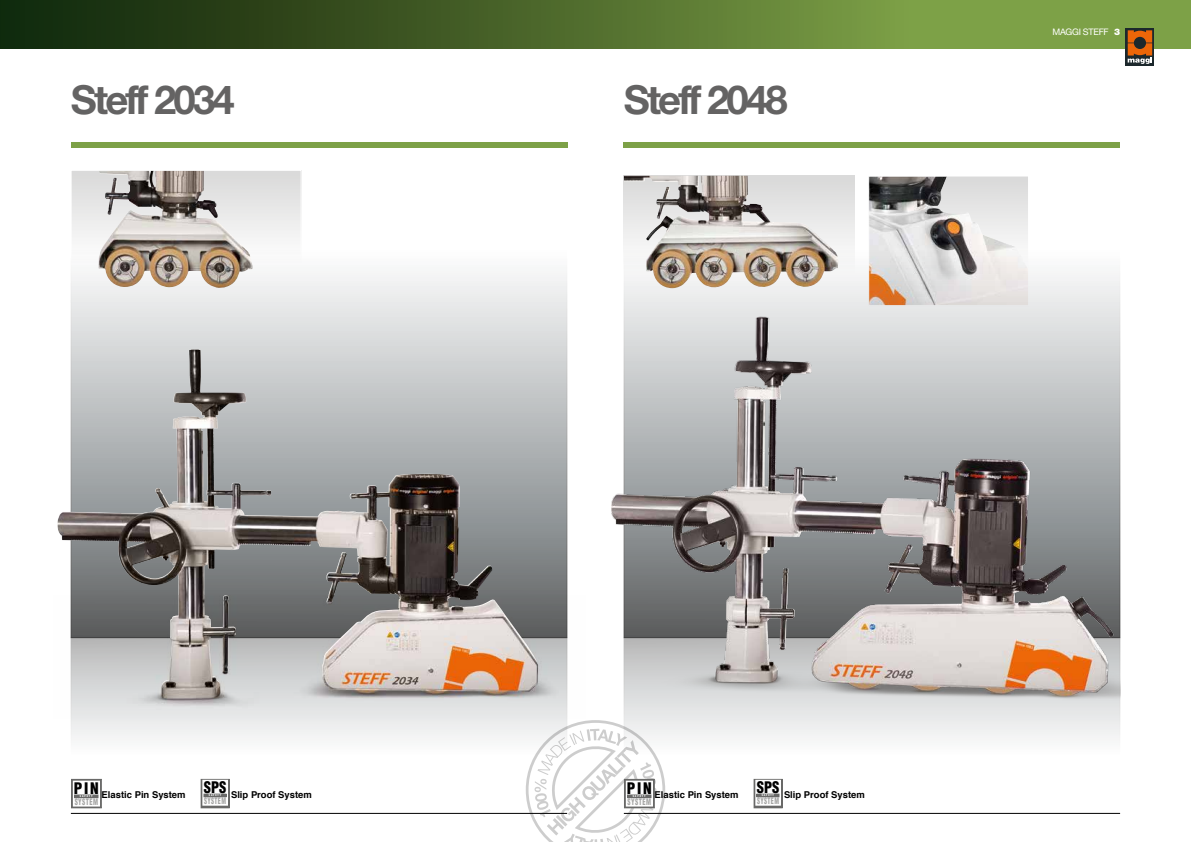
<style>
.page{position:relative;width:1191px;height:842px;background:#fff}
.page>*{position:absolute;margin:0;border:0;box-sizing:border-box;transform-origin:0 0}
.t1{font:700 40px "Helvetica Neue LT Std";letter-spacing:-.07em;color:#646363}
.t2{font:900 condensed 15.6px "Helvetica";letter-spacing:.055em;color:#000;scale:.93 1}
.t3{font:900 condensed 15.6px "Helvetica";letter-spacing:.055em;color:#000}
.t4{font:700 9.4px "Helvetica";color:#000}
.t5{font:9px "Helvetica Neue LT Std";letter-spacing:-.03em;color:#fff}
.t6{font:900 condensed 8.7px "Helvetica";letter-spacing:.06em;color:#a5a5a4;scale:.7 1}
.t7{font:900 condensed 8.7px "Helvetica";letter-spacing:.06em;color:#a5a5a4;scale:.74 1}
.t8{font:900 condensed 2.6px "Helvetica";letter-spacing:.34em;color:#fff}
.t9{font:900 condensed 2.6px "Helvetica";letter-spacing:.34em;color:#fff;scale:1.05 1}
.s1{font-weight:900}
</style>
<div class="page">
<svg style="left:73px;top:170px;width:492px;height:425px"></svg>
<svg style="left:626px;top:175px;width:492px;height:131px"></svg>
<svg style="left:73px;top:718px;width:492px;height:67px"></svg>
<img style="left:870px;top:178px;width:156px;height:126px">
<div style="left:868px;top:176px;width:160px;height:130px;border:1px solid #fff"></div>
<div style="left:624px;top:176px;width:230px;height:137px;background:#ebecec"></div>
<img style="left:624px;top:176px;width:214px;height:113px">
<svg style="left:73px;top:172px;width:226px;height:128px"></svg>
<img style="left:98px;top:172px;width:155px;height:118px">
<div style="left:71px;top:170px;width:230px;height:132px;border:1px solid #fff"></div>
<div style="left:71px;top:142px;width:496px;height:5px;background:#7da147"></div>
<div style="left:624px;top:142px;width:496px;height:5px;background:#7da147"></div>
<svg style="left:526px;top:720px;width:139px;height:122px"></svg>
<img style="left:70px;top:595px;width:498px;height:123px">
<img style="left:57px;top:349px;width:302px;height:349px">
<img style="left:611px;top:306px;width:509px;height:440px">
<div style="left:201px;top:779px;width:28px;height:29px;background:#cfcfcf"></div>
<div style="left:201px;top:779px;width:28px;height:29px;border:1px solid #696968"></div>
<div style="left:203px;top:780px;width:24px;height:25px;background:#fff"></div>
<div style="left:204px;top:794px;width:22px;height:3px;border:1px solid #696968"></div>
<div style="left:71px;top:779px;width:30px;height:29px;border:1px solid #696968"></div>
<div style="left:73px;top:781px;width:26px;height:25px;background:#fff"></div>
<div style="left:75px;top:795px;width:23px;height:3px;border:1px solid #696968"></div>
<div style="left:754px;top:779px;width:28px;height:29px;background:#cfcfcf"></div>
<div style="left:754px;top:779px;width:28px;height:29px;border:1px solid #696968"></div>
<div style="left:756px;top:780px;width:24px;height:25px;background:#fff"></div>
<div style="left:757px;top:794px;width:22px;height:3px;border:1px solid #696968"></div>
<div style="left:624px;top:779px;width:30px;height:29px;border:1px solid #696968"></div>
<div style="left:626px;top:781px;width:26px;height:25px;background:#fff"></div>
<div style="left:627px;top:795px;width:24px;height:3px;border:1px solid #696968"></div>
<svg style="left:0;top:0;width:1191px;height:48px;background:#506d2d"></svg>
<svg style="left:1125px;top:28px;width:29px;height:38px"></svg>
<svg style="left:1127px;top:30px;width:25px;height:34px"></svg>
<hr style="left:624px;top:813px;width:496px;height:1px;background:#000">
<hr style="left:71px;top:813px;width:496px;height:1px;background:#000">
<h1 class="t1" style="left:71px;top:75px;width:165px">Steff 2034</h1>
<h1 class="t1" style="left:624px;top:75px;width:165px">Steff 2048</h1>
<p class="t5" style="left:1052px;top:26px;width:69px">MAGGI steff <span class="s1">3</span></p>
<h2 class="t3" style="left:74px;top:779px;width:26px">PIN</h2>
<p class="t9" style="left:80px;top:795px;width:14px">S AFETY</p>
<p class="t4" style="left:102px;top:787px;width:85px">Elastic Pin System</p>
<p class="t7" style="left:75px;top:796px;width:33px">SYSTEM</p>
<h2 class="t2" style="left:204px;top:778px;width:26px">SPS</h2>
<p class="t8" style="left:209px;top:794px;width:14px">SAFETY</p>
<p class="t4" style="left:231px;top:787px;width:82px">Slip Proof System</p>
<p class="t6" style="left:204px;top:795px;width:33px">SYSTEM</p>
<h2 class="t3" style="left:627px;top:779px;width:26px">PIN</h2>
<p class="t9" style="left:632px;top:795px;width:14px">S AFETY</p>
<p class="t4" style="left:654px;top:787px;width:85px">Elastic Pin System</p>
<p class="t7" style="left:627px;top:796px;width:33px">SYSTEM</p>
<h2 class="t2" style="left:757px;top:778px;width:26px">SPS</h2>
<p class="t8" style="left:762px;top:794px;width:14px">SAFETY</p>
<p class="t4" style="left:784px;top:787px;width:82px">Slip Proof System</p>
<p class="t6" style="left:757px;top:795px;width:33px">SYSTEM</p>
</div>
